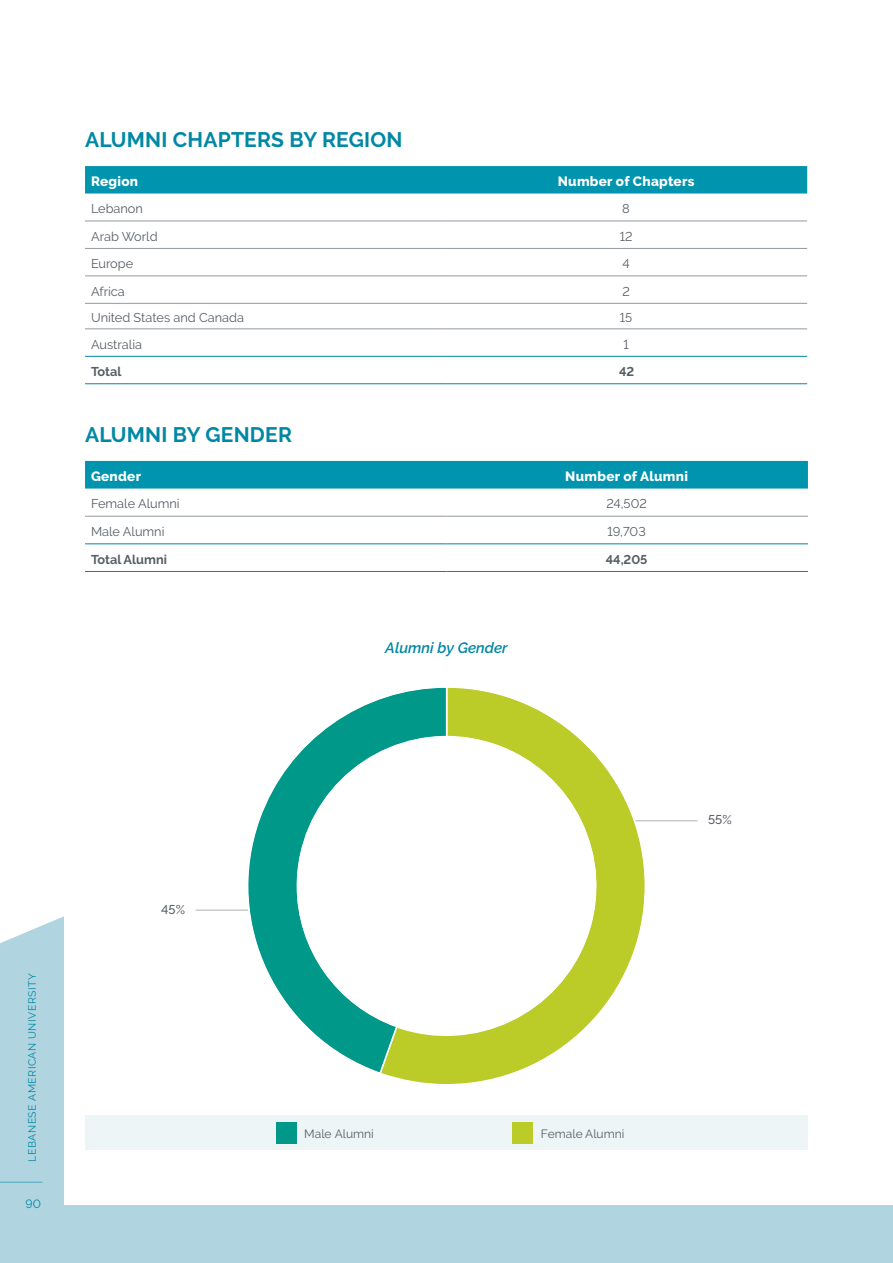
<style>
.page{position:relative;width:893px;height:1263px;background:#fff}
.page>*{position:absolute;margin:0;border:0;box-sizing:border-box;transform-origin:0 0}
.t1{font:700 21px "Raleway";letter-spacing:.01em;color:#0088a4}
.t2{font:italic 600 15px "Raleway";color:#0088a4}
.t3{font:800 13.5px "Raleway";letter-spacing:.02em;color:#fff}
.t4{font:12.75px "Raleway";color:#585e66}
.t5{font:700 12.75px "Raleway";color:#585e66}
.t6{font:500 12.75px "Raleway";color:#585e66}
.t7{font:12px "Raleway";color:#585e66}
.t8{font:12px "Raleway";color:#0088a4}
.t9{font:10.5px "Raleway";letter-spacing:.05em;color:#0088a4}
</style>
<div class="page">
<div style="left:0;top:916px;width:893px;height:347px;background:#b1d5e0"></div>
<div style="left:64px;top:101px;width:829px;height:1103px;background:#fff"></div>
<hr style="left:0;top:1182px;width:43px;height:1px;background:#4cabc1">
<hr style="left:619px;top:820px;width:79px;height:1px;background:#585e66">
<svg style="left:85px;top:166px;width:722px;height:28px;background:#0496af"></svg>
<hr style="left:85px;top:356px;width:361px;height:1px;background:#0088a4">
<hr style="left:446px;top:356px;width:361px;height:1px;background:#0088a4">
<hr style="left:85px;top:383px;width:361px;height:1px;background:#0088a4">
<hr style="left:446px;top:383px;width:361px;height:1px;background:#0088a4">
<hr style="left:85px;top:221px;width:361px;height:1px;background:#9299a0">
<hr style="left:446px;top:221px;width:361px;height:1px;background:#9299a0">
<hr style="left:85px;top:248px;width:361px;height:1px;background:#9299a0">
<hr style="left:446px;top:248px;width:361px;height:1px;background:#9299a0">
<hr style="left:85px;top:276px;width:361px;height:1px;background:#9299a0">
<hr style="left:446px;top:276px;width:361px;height:1px;background:#9299a0">
<hr style="left:85px;top:303px;width:361px;height:1px;background:#9299a0">
<hr style="left:446px;top:303px;width:361px;height:1px;background:#9299a0">
<hr style="left:85px;top:329px;width:361px;height:1px;background:#9299a0">
<hr style="left:446px;top:329px;width:361px;height:1px;background:#9299a0">
<div style="left:85px;top:461px;width:723px;height:27px;background:#0094ae"></div>
<hr style="left:85px;top:544px;width:361px;height:1px;background:#0088a4">
<hr style="left:446px;top:544px;width:362px;height:1px;background:#0088a4">
<hr style="left:85px;top:571px;width:361px;height:1px;background:#0088a4">
<hr style="left:446px;top:571px;width:362px;height:1px;background:#0088a4">
<hr style="left:85px;top:516px;width:361px;height:1px;background:#9299a0">
<hr style="left:446px;top:516px;width:362px;height:1px;background:#9299a0">
<div style="left:85px;top:1115px;width:723px;height:34px;background:#edf5f7"></div>
<div style="left:276px;top:1122px;width:20px;height:21px;background:#009889"></div>
<div style="left:512px;top:1122px;width:21px;height:21px;background:#bbcb27"></div>
<hr style="left:196px;top:910px;width:73px;height:1px;background:#585e66">
<svg style="left:388px;top:687px;width:259px;height:397px"></svg>
<svg style="left:222px;top:687px;width:226px;height:388px"></svg>
<h1 class="t1" style="left:85px;top:128px;width:319px">ALUMNI CHAPTERS BY REGION</h1>
<p class="t3" style="left:91px;top:174px;width:49px">Region</p>
<p class="t3" style="left:558px;top:174px;width:138px">Number of Chapters</p>
<p class="t4" style="left:91px;top:201px;width:53px">Lebanon</p>
<p class="t4" style="left:622px;top:201px;width:9px">8</p>
<p class="t4" style="left:91px;top:229px;width:68px">Arab World</p>
<p class="t4" style="left:620px;top:229px;width:14px">12</p>
<p class="t4" style="left:91px;top:256px;width:44px">Europe</p>
<p class="t4" style="left:622px;top:256px;width:9px">4</p>
<p class="t4" style="left:91px;top:284px;width:35px">Africa</p>
<p class="t4" style="left:622px;top:284px;width:9px">2</p>
<p class="t4" style="left:91px;top:310px;width:155px">United States and Canada</p>
<p class="t4" style="left:620px;top:310px;width:14px">15</p>
<p class="t4" style="left:91px;top:337px;width:53px">Australia</p>
<p class="t4" style="left:623px;top:337px;width:7px">1</p>
<p class="t5" style="left:91px;top:364px;width:32px">Total</p>
<p class="t5" style="left:619px;top:364px;width:17px">42</p>
<h1 class="t1" style="left:85px;top:423px;width:208px">ALUMNI BY GENDER</h1>
<p class="t3" style="left:91px;top:469px;width:52px">Gender</p>
<p class="t3" style="left:565px;top:469px;width:124px">Number of Alumni</p>
<p class="t4" style="left:91px;top:496px;width:90px">Female Alumni</p>
<p class="t4" style="left:606px;top:496px;width:42px">24,502</p>
<p class="t4" style="left:91px;top:524px;width:75px">Male Alumni</p>
<p class="t4" style="left:607px;top:524px;width:40px">19,703</p>
<p class="t5" style="left:91px;top:552px;width:77px">Total Alumni</p>
<p class="t5" style="left:606px;top:552px;width:43px">44,205</p>
<p class="t2" style="left:385px;top:639px;width:124px">Alumni by Gender</p>
<p class="t9" style="left:26px;top:1161px;width:190px;rotate:-90deg">LEBANESE AMERICAN UNIVERSITY</p>
<p class="t8" style="left:26px;top:1197px;width:17px">90</p>
<p class="t6" style="left:161px;top:902px;width:25px">45%</p>
<p class="t6" style="left:708px;top:812px;width:25px">55%</p>
<p class="t7" style="left:304px;top:1127px;width:71px">Male Alumni</p>
<p class="t7" style="left:541px;top:1127px;width:85px">Female Alumni</p>
</div>
